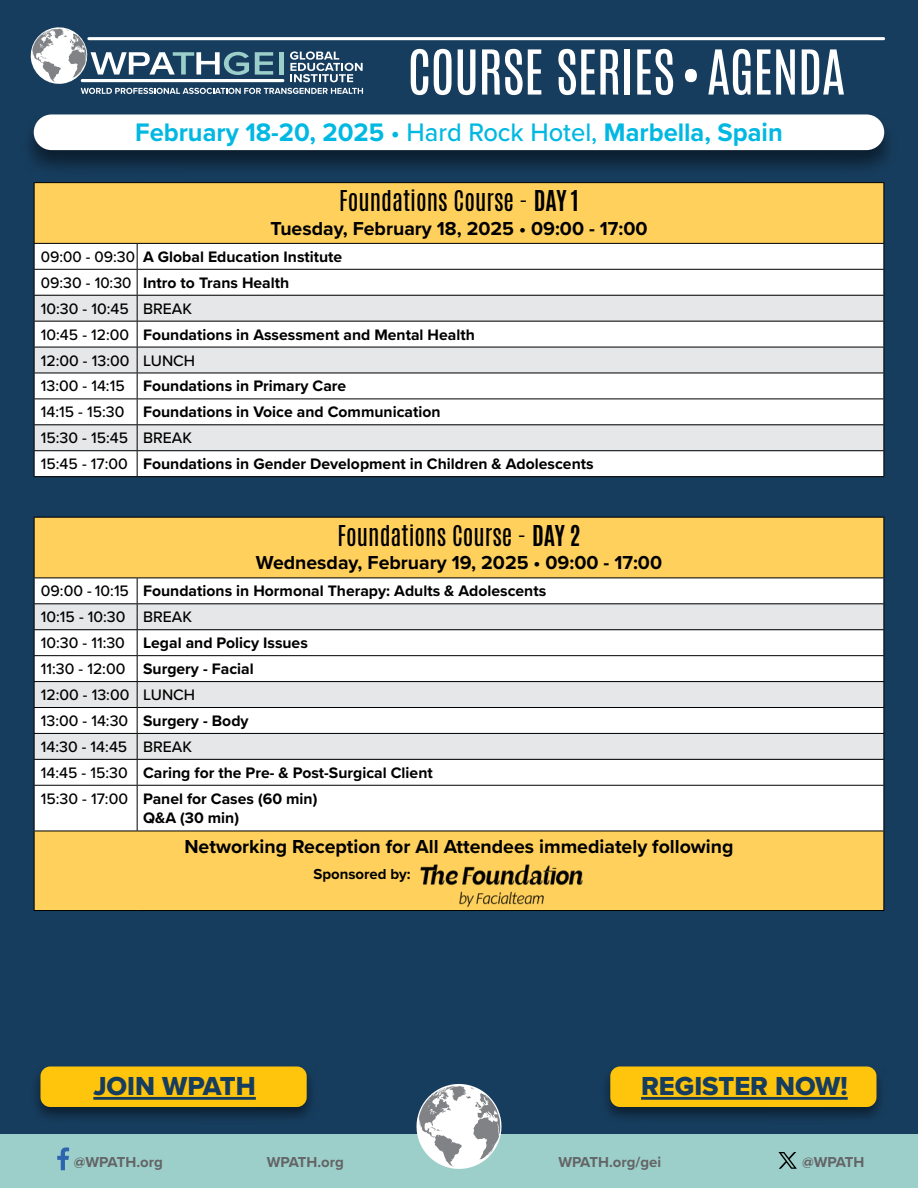
<style>
.page{position:relative;width:918px;height:1188px;background:#173d5e}
.page>*{position:absolute;margin:0;border:0;box-sizing:border-box;transform-origin:0 0}
.t1{font:52.5px "Antonio";letter-spacing:-.01em;color:#fff}
.t2{font:27px "Proxima Nova Extrabld";color:#173d5e}
.t3{font:700 26.25px "Proxima Nova";color:#00b8e2}
.t4{font:24px "Antonio";color:#000}
.t5{font:700 19.5px "Proxima Nova";color:#000}
.t6{font:700 15.75px/26px "Proxima Nova";color:#000}
.t7{font:700 15px "Proxima Nova";color:#636466}
.t8{font:700 15px "Proxima Nova";color:#000}
.s1{font-weight:500}
.s2{font-weight:700}
</style>
<div class="page">
<div style="left:0;top:1134px;width:918px;height:54px;background:#9dcfca"></div>
<svg style="left:57px;top:1147px;width:12px;height:23px"></svg>
<svg style="left:779px;top:1152px;width:18px;height:17px"></svg>
<svg style="left:416px;top:1084px;width:86px;height:85px"></svg>
<svg style="left:30px;top:27px;width:333px;height:67px"></svg>
<hr style="left:89px;top:37px;width:795px;height:3px;background:#fff">
<div style="left:19px;top:113px;width:880px;height:65px;background:#000;opacity:.5"></div>
<div style="left:34px;top:114px;width:850px;height:36px;background:#fff;border-radius:18px"></div>
<div style="left:35px;top:183px;width:849px;height:727px;background:#ffd15c"></div>
<div style="left:35px;top:760px;width:849px;height:71px;background:#fff"></div>
<svg style="left:35px;top:518px;width:849px;height:241px;background:#f4e9cc"></svg>
<hr style="left:34px;top:182px;width:103px;height:1px;background:#000">
<hr style="left:34px;top:183px;width:1px;height:60px;background:#000">
<hr style="left:137px;top:182px;width:747px;height:1px;background:#000">
<hr style="left:884px;top:183px;width:1px;height:60px;background:#000">
<hr style="left:34px;top:243px;width:103px;height:1px;background:#000">
<hr style="left:137px;top:243px;width:747px;height:1px;background:#000">
<hr style="left:34px;top:655px;width:103px;height:1px;background:#000">
<hr style="left:137px;top:655px;width:747px;height:1px;background:#000">
<hr style="left:34px;top:785px;width:103px;height:1px;background:#000">
<hr style="left:34px;top:786px;width:1px;height:45px;background:#000">
<hr style="left:137px;top:785px;width:747px;height:1px;background:#000">
<hr style="left:137px;top:786px;width:1px;height:45px;background:#000">
<hr style="left:884px;top:786px;width:1px;height:45px;background:#000">
<svg style="left:34px;top:244px;width:851px;height:273px;background:#cdd3d8"></svg>
<hr style="left:137px;top:450px;width:747px;height:1px;background:#000">
<hr style="left:34px;top:603px;width:103px;height:1px;background:#000">
<hr style="left:34px;top:629px;width:103px;height:1px;background:#000">
<hr style="left:137px;top:603px;width:747px;height:1px;background:#000">
<hr style="left:137px;top:629px;width:747px;height:1px;background:#000">
<hr style="left:34px;top:681px;width:103px;height:1px;background:#000">
<hr style="left:34px;top:707px;width:103px;height:1px;background:#000">
<hr style="left:137px;top:681px;width:747px;height:1px;background:#000">
<hr style="left:137px;top:707px;width:747px;height:1px;background:#000">
<hr style="left:34px;top:733px;width:103px;height:1px;background:#000">
<svg style="left:34px;top:579px;width:1px;height:206px"></svg>
<hr style="left:34px;top:759px;width:103px;height:1px;background:#000">
<hr style="left:137px;top:733px;width:747px;height:1px;background:#000">
<svg style="left:137px;top:579px;width:1px;height:206px"></svg>
<svg style="left:884px;top:578px;width:1px;height:207px"></svg>
<hr style="left:137px;top:759px;width:747px;height:1px;background:#000">
<hr style="left:34px;top:517px;width:103px;height:1px;background:#000">
<hr style="left:34px;top:518px;width:1px;height:60px;background:#000">
<hr style="left:137px;top:517px;width:747px;height:1px;background:#000">
<hr style="left:884px;top:518px;width:1px;height:60px;background:#000">
<hr style="left:34px;top:578px;width:103px;height:1px;background:#000">
<hr style="left:137px;top:578px;width:747px;height:1px;background:#000">
<hr style="left:34px;top:831px;width:103px;height:1px;background:#000">
<hr style="left:34px;top:831px;width:1px;height:79px;background:#000">
<hr style="left:137px;top:831px;width:747px;height:1px;background:#000">
<hr style="left:884px;top:831px;width:1px;height:79px;background:#000">
<hr style="left:34px;top:910px;width:103px;height:1px;background:#000">
<hr style="left:137px;top:910px;width:747px;height:1px;background:#000">
<div style="left:599px;top:1063px;width:288px;height:62px;background:#000;opacity:.5"></div>
<div style="left:610px;top:1066px;width:267px;height:41px;background:#ffc40c;border-radius:10px"></div>
<div style="left:30px;top:1063px;width:288px;height:62px;background:#000;opacity:.5"></div>
<div style="left:40px;top:1066px;width:267px;height:41px;background:#ffc40c;border-radius:10px"></div>
<hr style="left:641px;top:1097px;width:207px;height:3px;background:#173d5e">
<hr style="left:93px;top:1097px;width:163px;height:3px;background:#173d5e">
<img style="left:417px;top:863px;width:174px;height:45px">
<h1 class="t1" style="left:408px;top:33px;width:440px">COURSE SERIES•AGENDA</h1>
<h3 class="t3" style="left:135px;top:113px;width:649px">February 18-20, 2025 <span class="s1">• Hard Rock Hotel,</span> Marbella, Spain</h3>
<h3 class="t4" style="left:339px;top:183px;width:241px">Foundations Course - <span class="s2">DAY 1</span></h3>
<p class="t5" style="left:270px;top:214px;width:379px">Tuesday, February 18, 2025 • 09:00 - 17:00</p>
<p class="t6" style="left:41px;top:243px;width:554px"><span class="s1">09:00 - 09:30</span> A Global Education Institute<br><span class="s1">09:30 - 10:30</span> Intro to Trans Health<br><span class="s1">10:30 - 10:45 BREAK<br>10:45 - 12:00</span> Foundations in Assessment and Mental Health<br><span class="s1">12:00 - 13:00 LUNCH<br>13:00 - 14:15</span> Foundations in Primary Care<br><span class="s1">14:15 - 15:30</span> Foundations in Voice and Communication<br><span class="s1">15:30 - 15:45 BREAK<br>15:45 - 17:00</span> Foundations in Gender Development in Children &amp; Adolescents</p>
<h3 class="t4" style="left:338px;top:518px;width:244px">Foundations Course - <span class="s2">DAY 2</span></h3>
<p class="t5" style="left:256px;top:548px;width:408px">Wednesday, February 19, 2025 • 09:00 - 17:00</p>
<p class="t6" style="left:41px;top:578px;width:507px"><span class="s1">09:00 - 10:15</span> Foundations in Hormonal Therapy: Adults &amp; Adolescents <span class="s1">10:15 - 10:30 BREAK<br>10:30 - 11:30</span> Legal and Policy Issues<br><span class="s1">11:30 - 12:00</span> Surgery - Facial<br><span class="s1">12:00 - 13:00 LUNCH<br>13:00 - 14:30</span> Surgery - Body<br><span class="s1">14:30 - 14:45 BREAK<br>14:45 - 15:30</span> Caring for the Pre- &amp; Post-Surgical Client<br><span class="s1">15:30 - 17:00</span> Panel for Cases (60 min)</p>
<p class="t6" style="left:143px;top:804px;width:97px">Q&amp;A (30 min)</p>
<p class="t5" style="left:184px;top:832px;width:551px">Networking Reception for All Attendees immediately following</p>
<p class="t8" style="left:313px;top:863px;width:99px">Sponsored by:</p>
<h2 class="t2" style="left:93px;top:1066px;width:164px">JOIN WPATH</h2>
<h2 class="t2" style="left:641px;top:1066px;width:208px">REGISTER NOW!</h2>
<p class="t7" style="left:74px;top:1151px;width:90px">@WPATH.org</p>
<p class="t7" style="left:267px;top:1151px;width:79px">WPATH.org</p>
<p class="t7" style="left:558px;top:1151px;width:104px">WPATH.org/gei</p>
<p class="t7" style="left:802px;top:1151px;width:64px">@WPATH</p>
</div>
